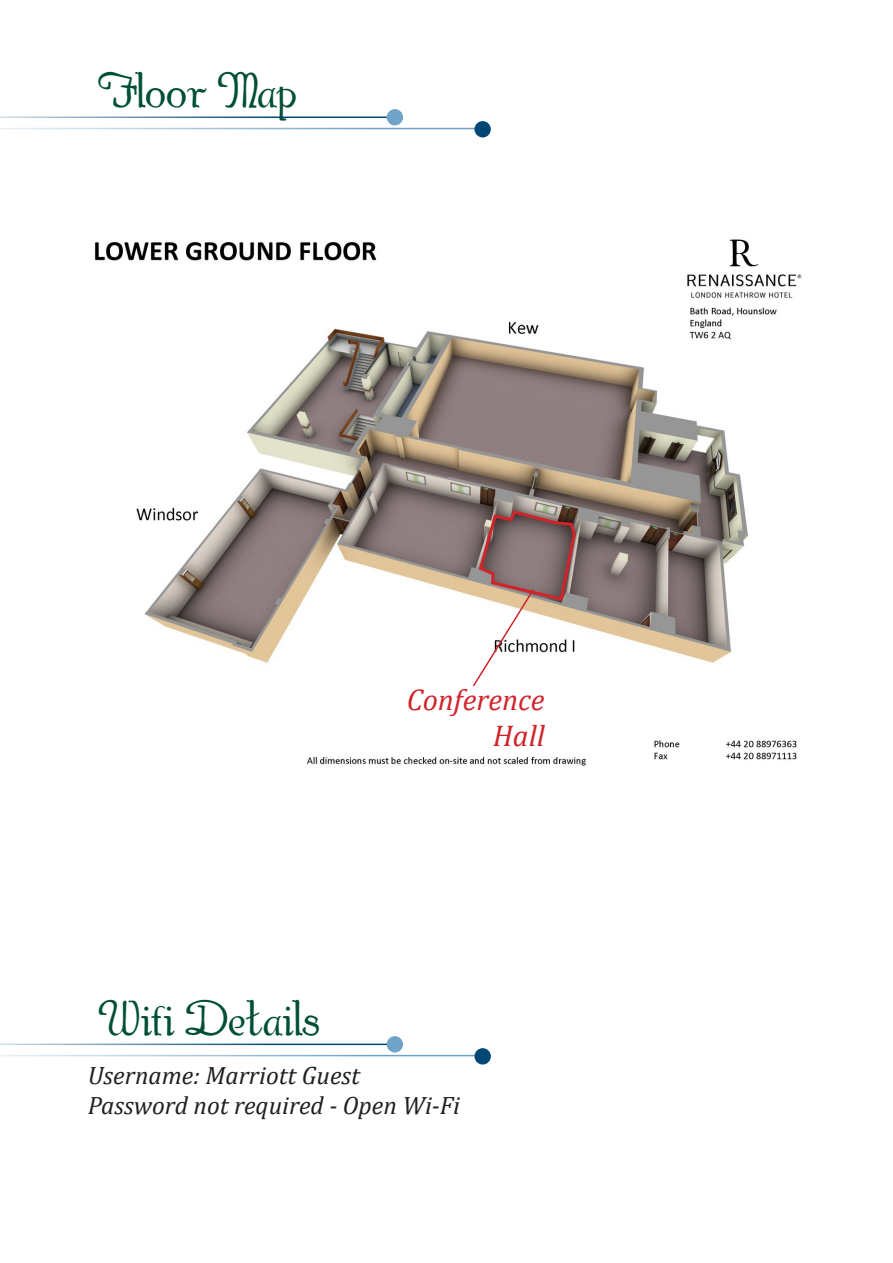
<style>
.page{position:relative;width:893px;height:1263px;background:#fff}
.page>*{position:absolute;margin:0;border:0;box-sizing:border-box;transform-origin:0 0}
.t1{font:43.35px "Gaheris Demo";color:#004f37}
.t2{font:italic 30px/36px "Cambria";color:#d1232a;text-align:right}
.t3{font:italic 25.2px "Cambria";color:#231f20}
</style>
<div class="page">
<img style="left:95px;top:239px;width:707px;height:527px">
<hr style="left:0;top:117px;width:394px;height:1px;background:#004776">
<hr style="left:0;top:128px;width:486px;height:1px;background:#70a3c8">
<div style="left:387px;top:109px;width:16px;height:16px;background:#70a3c8;border-radius:50%"></div>
<div style="left:474px;top:121px;width:17px;height:16px;background:#004776;border-radius:50%"></div>
<hr style="left:0;top:1043px;width:394px;height:2px;background:#004776">
<hr style="left:0;top:1055px;width:486px;height:1px;background:#70a3c8">
<div style="left:387px;top:1036px;width:16px;height:16px;background:#70a3c8;border-radius:50%"></div>
<div style="left:474px;top:1048px;width:17px;height:16px;background:#004776;border-radius:50%"></div>
<svg style="left:471px;top:509px;width:106px;height:179px"></svg>
<div style="left:351px;top:633px;width:138px;height:21px;background:#fff"></div>
<div style="left:576px;top:639px;width:44px;height:15px;background:#fff"></div>
<p class="t1" style="left:98px;top:71px;width:200px">Floor Map</p>
<p class="t2" style="left:407px;top:680px;width:139px">Conference<br>Hall</p>
<p class="t1" style="left:98px;top:998px;width:265px">Wifi Details:</p>
<p class="t3" style="left:88px;top:1058px;width:273px">Username: Marriott Guest</p>
<p class="t3" style="left:88px;top:1088px;width:374px">Password not required - Open Wi-Fi</p>
</div>
